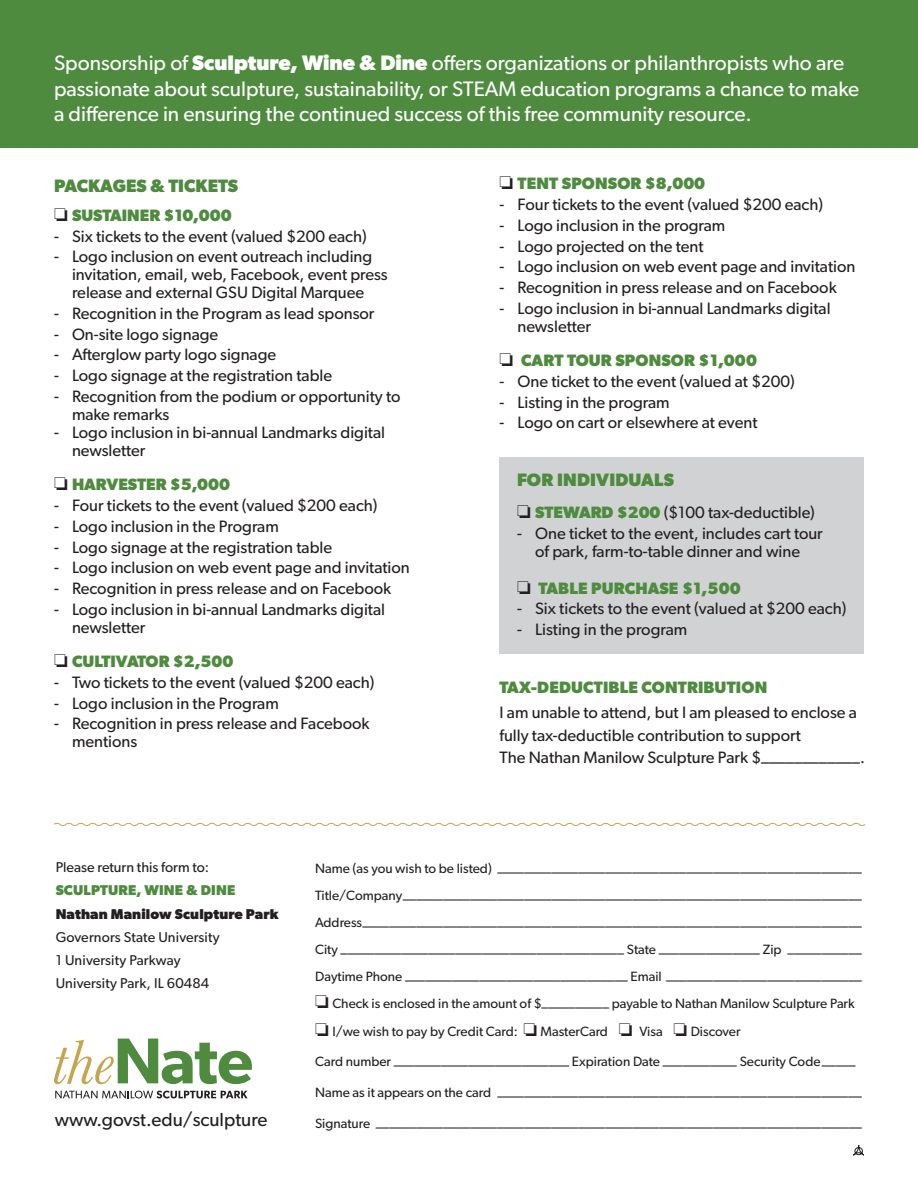
<style>
.page{position:relative;width:918px;height:1188px;background:#fff}
.page>*{position:absolute;margin:0;border:0;box-sizing:border-box;transform-origin:0 0}
.t1{font:21px/25.5px "Gibson";color:#fff}
.t2{font:18.9px "Gibson";color:#231f20}
.t3{font:700 18px "Gibson";color:#4e8b3f}
.t4{font:16.5px/18px "Gibson";color:#231f20}
.t5{font:700 16.5px "Gibson";letter-spacing:.01em;color:#4e8b3f}
.t6{font:14.25px "Gibson";letter-spacing:.01em;color:#231f20}
.t7{font:700 14.25px "Gibson";letter-spacing:.01em;color:#231f20}
.t8{font:700 14.25px "Gibson";letter-spacing:.01em;color:#4e8b3f}
.t9{font:13.5px "Gibson";color:#231f20}
.s1{font-weight:700}
.s2{color:#231f20}
.s3{font-weight:700;color:#4e8b3f}
</style>
<div class="page">
<div style="left:0;top:0;width:918px;height:148px;background:#4e8b3f"></div>
<svg style="left:853px;top:1145px;width:11px;height:10px"></svg>
<svg style="left:53px;top:822px;width:813px;height:4px"></svg>
<svg style="left:55px;top:1091px;width:193px;height:7px"></svg>
<svg style="left:54px;top:1039px;width:198px;height:45px"></svg>
<div style="left:500px;top:457px;width:364px;height:196px;background:#d1d2d4"></div>
<p class="t1" style="left:54px;top:50px;width:807px">Sponsorship of <span class="s1">Sculpture, Wine &amp; Dine</span> offers organizations or philanthropists who are passionate about sculpture, sustainability, or STEAM education programs a chance to make a difference in ensuring the continued success of this free community resource.</p>
<p class="t3" style="left:54px;top:175px;width:186px">PACKAGES &amp; TICKETS</p>
<p class="t5" style="left:54px;top:205px;width:179px"><span class="s2">❏</span> SUSTAINER $10,000</p>
<p class="t4" style="left:54px;top:227px;width:314px">- Six tickets to the event (valued $200 each)</p>
<p class="t4" style="left:72px;top:247px;width:317px;text-indent:-18px">- Logo inclusion on event outreach including invitation, email, web, Facebook, event press release and external GSU Digital Marquee</p>
<p class="t4" style="left:54px;top:304px;width:322px">- Recognition in the Program as lead sponsor</p>
<p class="t4" style="left:54px;top:325px;width:166px">- On-site logo signage</p>
<p class="t4" style="left:54px;top:345px;width:224px">- Afterglow party logo signage</p>
<p class="t4" style="left:54px;top:366px;width:280px">- Logo signage at the registration table</p>
<p class="t4" style="left:72px;top:387px;width:330px;text-indent:-18px">- Recognition from the podium or opportunity to make remarks</p>
<p class="t4" style="left:72px;top:423px;width:315px;text-indent:-18px">- Logo inclusion in bi-annual Landmarks digital newsletter</p>
<p class="t5" style="left:54px;top:475px;width:178px"><span class="s2">❏</span> HARVESTER $5,000</p>
<p class="t4" style="left:54px;top:496px;width:325px">- Four tickets to the event (valued $200 each)</p>
<p class="t4" style="left:54px;top:517px;width:226px">- Logo inclusion in the Program</p>
<p class="t4" style="left:54px;top:538px;width:280px">- Logo signage at the registration table</p>
<p class="t4" style="left:54px;top:558px;width:357px">- Logo inclusion on web event page and invitation</p>
<p class="t4" style="left:54px;top:579px;width:339px">- Recognition in press release and on Facebook</p>
<p class="t4" style="left:72px;top:600px;width:315px;text-indent:-18px">- Logo inclusion in bi-annual Landmarks digital newsletter</p>
<p class="t5" style="left:54px;top:652px;width:181px"><span class="s2">❏</span> CULTIVATOR $2,500</p>
<p class="t4" style="left:54px;top:673px;width:322px">- Two tickets to the event (valued $200 each)</p>
<p class="t4" style="left:54px;top:694px;width:226px">- Logo inclusion in the Program</p>
<p class="t4" style="left:72px;top:714px;width:299px;text-indent:-18px">- Recognition in press release and Facebook mentions</p>
<p class="t5" style="left:500px;top:174px;width:207px"><span class="s2">❏</span> TENT SPONSOR $8,000</p>
<p class="t4" style="left:500px;top:195px;width:325px">- Four tickets to the event (valued $200 each)</p>
<p class="t4" style="left:500px;top:216px;width:227px">- Logo inclusion in the program</p>
<p class="t4" style="left:500px;top:237px;width:206px">- Logo projected on the tent</p>
<p class="t4" style="left:500px;top:257px;width:357px">- Logo inclusion on web event page and invitation</p>
<p class="t4" style="left:500px;top:278px;width:339px">- Recognition in press release and on Facebook</p>
<p class="t4" style="left:518px;top:299px;width:315px;text-indent:-18px">- Logo inclusion in bi-annual Landmarks digital newsletter</p>
<p class="t5" style="left:500px;top:351px;width:259px"><span class="s2">❏</span> CART TOUR SPONSOR $1,000</p>
<p class="t4" style="left:500px;top:372px;width:297px">- One ticket to the event (valued at $200)</p>
<p class="t4" style="left:500px;top:393px;width:172px">- Listing in the program</p>
<p class="t4" style="left:500px;top:413px;width:260px">- Logo on cart or elsewhere at event</p>
<p class="t3" style="left:517px;top:469px;width:158px">FOR INDIVIDUALS</p>
<p class="t4" style="left:517px;top:503px;width:299px">❏ <span class="s3">STEWARD $200</span> ($100 tax-deductible)</p>
<p class="t4" style="left:517px;top:524px;width:307px;text-align:center">- One ticket to the event, includes cart tour of park, farm-to-table dinner and wine</p>
<p class="t5" style="left:517px;top:578px;width:225px"><span class="s2">❏</span> TABLE PURCHASE $1,500</p>
<p class="t4" style="left:517px;top:599px;width:331px">- Six tickets to the event (valued at $200 each)</p>
<p class="t4" style="left:517px;top:620px;width:172px">- Listing in the program</p>
<p class="t5" style="left:500px;top:678px;width:269px">TAX-DEDUCTIBLE CONTRIBUTION</p>
<p class="t4" style="left:500px;top:701px;width:367px;line-height:22.5px">I am unable to attend, but I am pleased to enclose a fully tax-deductible contribution to support<br>The Nathan Manilow Sculpture Park $____________.</p>
<p class="t6" style="left:56px;top:859px;width:155px">Please return this form to:</p>
<p class="t8" style="left:56px;top:882px;width:181px">SCULPTURE, WINE &amp; DINE</p>
<p class="t7" style="left:56px;top:905px;width:224px">Nathan Manilow Sculpture Park</p>
<p class="t6" style="left:56px;top:928px;width:165px">Governors State University</p>
<p class="t6" style="left:56px;top:952px;width:127px">1 University Parkway</p>
<p class="t6" style="left:56px;top:975px;width:155px">University Park, IL 60484</p>
<p class="t2" style="left:55px;top:1108px;width:214px">www.govst.edu/sculpture</p>
<p class="t9" style="left:315px;top:860px;width:548px">Name (as you wish to be listed) ______________________________________________________</p>
<p class="t9" style="left:315px;top:887px;width:548px">Title/Company____________________________________________________________________</p>
<p class="t9" style="left:315px;top:914px;width:548px">Address__________________________________________________________________________</p>
<p class="t9" style="left:315px;top:941px;width:548px">City __________________________________________ State _______________ Zip ___________</p>
<p class="t9" style="left:315px;top:968px;width:548px">Daytime Phone _________________________________ Email _____________________________</p>
<p class="t9" style="left:315px;top:995px;width:541px">❏ Check is enclosed in the amount of $__________ payable to Nathan Manilow Sculpture Park</p>
<p class="t9" style="left:315px;top:1023px;width:427px">❏ I/we wish to pay by Credit Card: ❏ MasterCard ❏ Visa ❏ Discover</p>
<p class="t9" style="left:315px;top:1054px;width:542px">Card number __________________________ Expiration Date ___________ Security Code _____</p>
<p class="t9" style="left:315px;top:1084px;width:548px">Name as it appears on the card ______________________________________________________</p>
<p class="t9" style="left:315px;top:1115px;width:548px">Signature ________________________________________________________________________</p>
</div>
